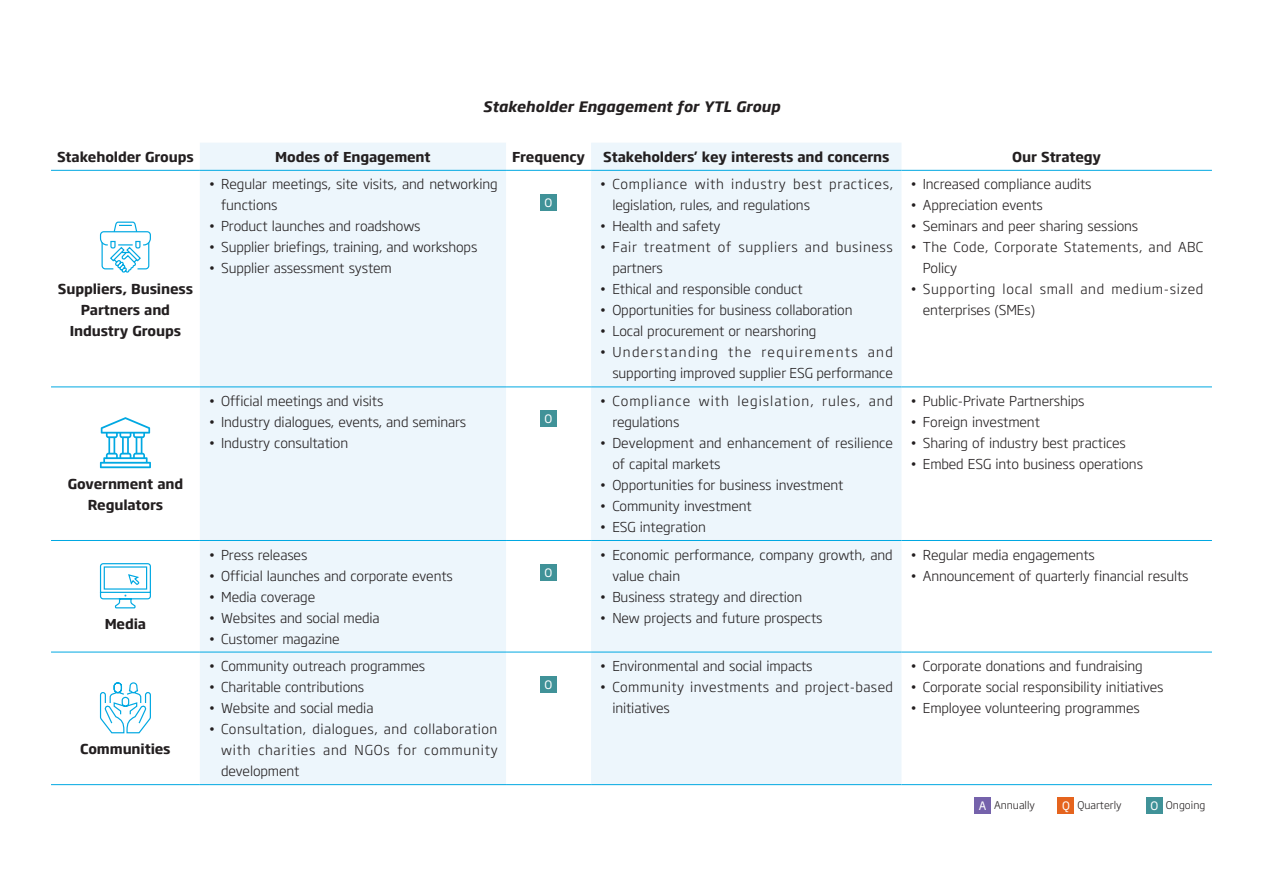
<style>
.page{position:relative;width:1263px;height:893px;background:#fff}
.page>*{position:absolute;margin:0;border:0;box-sizing:border-box;transform-origin:0 0}
.SR2023_Body{font:italic 700 14.25px "Soho Gothic Pro";color:#231f20}
.SR2023_Body-2{font:300 13.5px/21px "Soho Gothic Pro";letter-spacing:-.01em;color:#231f20}
.SR2023_Body-3{font:700 13.5px/21px "Soho Gothic Pro";letter-spacing:-.01em;color:#231f20;text-align:center}
.SR2023_Body-4{font:300 13.5px/21px "Soho Gothic Pro";letter-spacing:.045em;color:#231f20}
.SR2023_Body-5{font:300 13.5px/21px "Soho Gothic Pro";letter-spacing:.03em;color:#231f20}
.SR2023_Body-6{font:300 13.5px/21px "Soho Gothic Pro";letter-spacing:.05em;color:#231f20}
.SR2023_Body-7{font:300 13.5px/21px "Soho Gothic Pro";letter-spacing:.075em;color:#231f20}
.SR2023_Body-8{font:11.55px "Soho Gothic Pro";color:#fff}
.SR2023_Body-9{font:300 10.5px "Soho Gothic Pro";color:#231f20}
</style>
<div class="page">
<svg style="left:200px;top:143px;width:701px;height:641px;background:#eef6fc"></svg>
<hr style="left:51px;top:170px;width:149px;height:1px;background:#00a8e2">
<hr style="left:200px;top:170px;width:306px;height:1px;background:#00a8e2">
<hr style="left:506px;top:170px;width:85px;height:1px;background:#00a8e2">
<hr style="left:591px;top:170px;width:310px;height:1px;background:#00a8e2">
<hr style="left:901px;top:170px;width:311px;height:1px;background:#00a8e2">
<hr style="left:51px;top:387px;width:149px;height:1px;background:#00a8e2">
<hr style="left:200px;top:387px;width:306px;height:1px;background:#00a8e2">
<hr style="left:506px;top:387px;width:85px;height:1px;background:#00a8e2">
<hr style="left:591px;top:387px;width:310px;height:1px;background:#00a8e2">
<hr style="left:901px;top:387px;width:311px;height:1px;background:#00a8e2">
<hr style="left:51px;top:540px;width:149px;height:1px;background:#00a8e2">
<hr style="left:200px;top:540px;width:306px;height:1px;background:#00a8e2">
<hr style="left:506px;top:540px;width:85px;height:1px;background:#00a8e2">
<hr style="left:591px;top:540px;width:310px;height:1px;background:#00a8e2">
<hr style="left:901px;top:540px;width:311px;height:1px;background:#00a8e2">
<hr style="left:51px;top:652px;width:149px;height:1px;background:#00a8e2">
<hr style="left:200px;top:652px;width:306px;height:1px;background:#00a8e2">
<hr style="left:506px;top:652px;width:85px;height:1px;background:#00a8e2">
<hr style="left:591px;top:652px;width:310px;height:1px;background:#00a8e2">
<hr style="left:901px;top:652px;width:311px;height:1px;background:#00a8e2">
<hr style="left:51px;top:784px;width:149px;height:1px;background:#00a8e2">
<hr style="left:200px;top:784px;width:306px;height:1px;background:#00a8e2">
<hr style="left:506px;top:784px;width:85px;height:1px;background:#00a8e2">
<hr style="left:591px;top:784px;width:310px;height:1px;background:#00a8e2">
<hr style="left:901px;top:784px;width:311px;height:1px;background:#00a8e2">
<svg style="left:99px;top:221px;width:52px;height:52px"></svg>
<div style="left:540px;top:194px;width:17px;height:16px;background:#409298"></div>
<svg style="left:100px;top:417px;width:51px;height:51px"></svg>
<div style="left:540px;top:411px;width:17px;height:16px;background:#409298"></div>
<svg style="left:99px;top:563px;width:52px;height:46px"></svg>
<div style="left:540px;top:564px;width:17px;height:17px;background:#409298"></div>
<svg style="left:99px;top:682px;width:52px;height:52px"></svg>
<div style="left:540px;top:676px;width:17px;height:16px;background:#409298"></div>
<div style="left:974px;top:797px;width:17px;height:16px;background:#7562ab"></div>
<div style="left:1058px;top:797px;width:16px;height:16px;background:#e5641e"></div>
<div style="left:1146px;top:797px;width:16px;height:16px;background:#409298"></div>
<p class="SR2023_Body" style="left:483px;top:95px;width:299px">Stakeholder Engagement for YTL Group</p>
<p class="SR2023_Body-3" style="left:57px;top:145px;width:138px">Stakeholder Groups</p>
<p class="SR2023_Body-3" style="left:275px;top:145px;width:157px">Modes of Engagement</p>
<p class="SR2023_Body-3" style="left:512px;top:145px;width:75px">Frequency</p>
<p class="SR2023_Body-3" style="left:603px;top:145px;width:288px">Stakeholders’ key interests and concerns</p>
<p class="SR2023_Body-3" style="left:1012px;top:145px;width:90px">Our Strategy</p>
<p class="SR2023_Body-3" style="left:58px;top:277px;width:137px">Suppliers, Business<br>Partners and<br>Industry Groups</p>
<p class="SR2023_Body-2" style="left:221px;top:173px;width:278px;text-indent:-13px">• Regular meetings, site visits, and networking functions</p>
<p class="SR2023_Body-2" style="left:208px;top:215px;width:214px">• Product launches and roadshows</p>
<p class="SR2023_Body-2" style="left:208px;top:236px;width:271px">• Supplier briefings, training, and workshops</p>
<p class="SR2023_Body-2" style="left:208px;top:257px;width:185px">• Supplier assessment system</p>
<p class="SR2023_Body-3" style="left:68px;top:473px;width:117px">Government and<br>Regulators</p>
<p class="SR2023_Body-3" style="left:105px;top:613px;width:43px">Media</p>
<p class="SR2023_Body-3" style="left:80px;top:738px;width:92px">Communities</p>
<p class="SR2023_Body-2" style="left:208px;top:390px;width:177px">• Official meetings and visits</p>
<p class="SR2023_Body-2" style="left:208px;top:411px;width:259px">• Industry dialogues, events, and seminars</p>
<p class="SR2023_Body-2" style="left:208px;top:432px;width:141px">• Industry consultation</p>
<p class="SR2023_Body-2" style="left:208px;top:543px;width:101px">• Press releases</p>
<p class="SR2023_Body-2" style="left:208px;top:564px;width:246px">• Official launches and corporate events</p>
<p class="SR2023_Body-2" style="left:208px;top:585px;width:108px">• Media coverage</p>
<p class="SR2023_Body-2" style="left:208px;top:606px;width:173px">• Websites and social media</p>
<p class="SR2023_Body-2" style="left:208px;top:627px;width:133px">• Customer magazine</p>
<p class="SR2023_Body-2" style="left:208px;top:655px;width:218px">• Community outreach programmes</p>
<p class="SR2023_Body-2" style="left:208px;top:676px;width:157px">• Charitable contributions</p>
<p class="SR2023_Body-2" style="left:208px;top:697px;width:167px">• Website and social media</p>
<p class="SR2023_Body-2" style="left:221px;top:718px;width:278px;text-align:justify;text-indent:-13px">• Consultation, dialogues, and collaboration with charities and NGOs for community development</p>
<p class="SR2023_Body-8" style="left:545px;top:194px;width:9px">O</p>
<p class="SR2023_Body-8" style="left:545px;top:410px;width:9px">O</p>
<p class="SR2023_Body-8" style="left:545px;top:564px;width:9px">O</p>
<p class="SR2023_Body-8" style="left:545px;top:675px;width:9px">O</p>
<p class="SR2023_Body-6" style="left:612px;top:173px;width:282px;text-indent:-13px">• Compliance with industry best practices, legislation, rules, and regulations</p>
<p class="SR2023_Body-2" style="left:600px;top:215px;width:122px">• Health and safety</p>
<p class="SR2023_Body-4" style="left:612px;top:236px;width:282px;text-indent:-13px">• Fair treatment of suppliers and business partners</p>
<p class="SR2023_Body-2" style="left:600px;top:278px;width:205px">• Ethical and responsible conduct</p>
<p class="SR2023_Body-2" style="left:600px;top:299px;width:254px">• Opportunities for business collaboration</p>
<p class="SR2023_Body-2" style="left:600px;top:320px;width:218px">• Local procurement or nearshoring</p>
<p class="SR2023_Body-2" style="left:600px;top:341px;width:295px;text-align:right">• Understanding the requirements and supporting improved supplier ESG performance</p>
<p class="SR2023_Body-7" style="left:612px;top:390px;width:282px;text-indent:-13px">• Compliance with legislation, rules, and regulations</p>
<p class="SR2023_Body-2" style="left:612px;top:432px;width:282px;text-indent:-13px">• Development and enhancement of resilience of capital markets</p>
<p class="SR2023_Body-2" style="left:600px;top:474px;width:245px">• Opportunities for business investment</p>
<p class="SR2023_Body-2" style="left:600px;top:495px;width:154px">• Community investment</p>
<p class="SR2023_Body-2" style="left:600px;top:516px;width:108px">• ESG integration</p>
<p class="SR2023_Body-2" style="left:612px;top:543px;width:282px;text-indent:-13px">• Economic performance, company growth, and value chain</p>
<p class="SR2023_Body-2" style="left:600px;top:585px;width:204px">• Business strategy and direction</p>
<p class="SR2023_Body-2" style="left:600px;top:606px;width:224px">• New projects and future prospects</p>
<p class="SR2023_Body-2" style="left:600px;top:655px;width:215px">• Environmental and social impacts</p>
<p class="SR2023_Body-5" style="left:612px;top:676px;width:282px;text-indent:-13px">• Community investments and project-based initiatives</p>
<p class="SR2023_Body-2" style="left:910px;top:173px;width:183px">• Increased compliance audits</p>
<p class="SR2023_Body-2" style="left:910px;top:194px;width:134px">• Appreciation events</p>
<p class="SR2023_Body-2" style="left:910px;top:215px;width:230px">• Seminars and peer sharing sessions</p>
<p class="SR2023_Body-5" style="left:923px;top:236px;width:282px;text-indent:-13px">• The Code, Corporate Statements, and ABC<br>Policy</p>
<p class="SR2023_Body-4" style="left:923px;top:278px;width:282px;text-indent:-13px">• Supporting local small and medium-sized enterprises (SMEs)</p>
<p class="SR2023_Body-2" style="left:910px;top:390px;width:176px">• Public-Private Partnerships</p>
<p class="SR2023_Body-2" style="left:910px;top:411px;width:131px">• Foreign investment</p>
<p class="SR2023_Body-2" style="left:910px;top:432px;width:217px">• Sharing of industry best practices</p>
<p class="SR2023_Body-2" style="left:910px;top:453px;width:234px">• Embed ESG into business operations</p>
<p class="SR2023_Body-2" style="left:910px;top:543px;width:186px">• Regular media engagements</p>
<p class="SR2023_Body-2" style="left:910px;top:564px;width:280px">• Announcement of quarterly financial results</p>
<p class="SR2023_Body-2" style="left:910px;top:655px;width:234px">• Corporate donations and fundraising</p>
<p class="SR2023_Body-2" style="left:910px;top:676px;width:255px">• Corporate social responsibility initiatives</p>
<p class="SR2023_Body-2" style="left:910px;top:697px;width:231px">• Employee volunteering programmes</p>
<p class="SR2023_Body-8" style="left:979px;top:797px;width:9px">A</p>
<p class="SR2023_Body-9" style="left:994px;top:797px;width:42px">Annually</p>
<p class="SR2023_Body-8" style="left:1062px;top:797px;width:9px">Q</p>
<p class="SR2023_Body-9" style="left:1077px;top:797px;width:46px">Quarterly</p>
<p class="SR2023_Body-8" style="left:1150px;top:797px;width:9px">O</p>
<p class="SR2023_Body-9" style="left:1166px;top:797px;width:41px">Ongoing</p>
</div>
